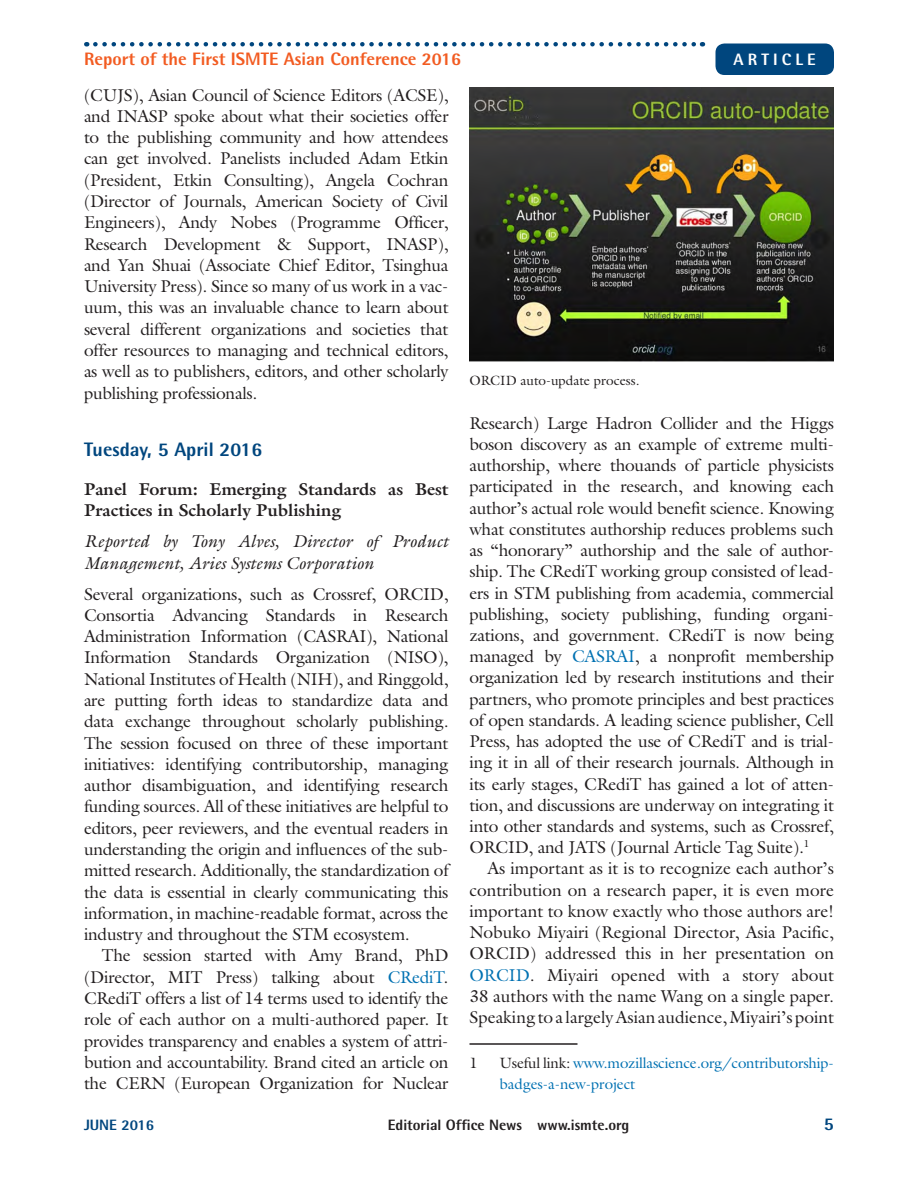
<style>
.page{position:relative;width:918px;height:1188px;background:#fff}
.page>*{position:absolute;margin:0;border:0;box-sizing:border-box;transform-origin:0 0}
.B_head{font:800 19.5px "Rotis Semi Sans Std";color:#00467e}
.t1{font:800 18px "Rotis Semi Sans Std";color:#f25b21}
.t2{font:800 18px "Rotis Semi Sans Std";color:#00467e}
.TX{font:17.25px/21.3px "Galliard";letter-spacing:-.015em;color:#231f20;text-align:justify}
.TX1{font:17.25px/21.3px "Galliard";letter-spacing:-.015em;color:#231f20;text-align:justify}
.Author_info{font:italic 17.25px/21.3px "Galliard";color:#231f20}
.TX1-2{font:700 17.25px/21.3px "Galliard";color:#231f20}
.t3{font:800 16.5px "Rotis Semi Sans Std";letter-spacing:.25em;color:#fff}
.FN{font:15px/21px "Galliard";letter-spacing:-.01em;color:#0071b2}
.t4{font:800 15px "Rotis Semi Sans Std";color:#231f20}
.t5{font:800 15px "Rotis Semi Sans Std";color:#00467e}
.FN-2{font:15px "Galliard";color:#231f20}
.FC{font:13.5px "Galliard";color:#231f20}
.s1{color:#0071b2}
.s2{color:#231f20}
</style>
<div class="page">
<div style="left:716px;top:44px;width:118px;height:31px;background:#00467e;border-radius:9px"></div>
<svg style="left:95px;top:42px;width:608px;height:5px"></svg>
<hr style="left:470px;top:1043px;width:108px;height:2px;background:#231f20">
<img style="left:470px;top:87px;width:364px;height:274px">
<p class="t1" style="left:84px;top:48px;width:379px">Report of the First ISMTE Asian Conference 2016</p>
<p class="t3" style="left:734px;top:49px;width:84px">ARTICLE</p>
<p class="TX1" style="left:84px;top:84px;width:366px">(CUJS), Asian Council of Science Editors (ACSE), and INASP spoke about what their societies offer to the publishing community and how attendees can get involved. Panelists included Adam Etkin (President, Etkin Consulting), Angela Cochran (Director of Journals, American Society of Civil Engineers), Andy Nobes (Programme Officer, Research Development &amp; Support, INASP), and Yan Shuai (Associate Chief Editor, Tsinghua University Press). Since so many of us work in a vac&shy;uum, this was an invaluable chance to learn about several different organizations and societies that offer resources to managing and technical editors, as well as to publishers, editors, and other scholarly publishing professionals.</p>
<p class="B_head" style="left:84px;top:437px;width:180px">Tuesday, 5 April 2016</p>
<p class="TX1-2" style="left:84px;top:478px;width:366px">Panel Forum: Emerging Standards as Best<br>Practices in Scholarly Publishing</p>
<p class="Author_info" style="left:84px;top:531px;width:366px">Reported by Tony Alves, Director of Product<br>Management, Aries Systems Corporation</p>
<p class="TX1" style="left:84px;top:583px;width:366px">Several organizations, such as Crossref, ORCID, Consortia Advancing Standards in Research Administration Information (CASRAI), National Information Standards Organization (NISO), National Institutes of Health (NIH), and Ringgold, are putting forth ideas to standardize data and data exchange throughout scholarly publishing.<br>The -session focused on three of these important initiatives: identifying contributorship, managing author disambiguation, and identifying research funding sources. All of these initiatives are helpful to editors, peer reviewers, and the eventual readers in understanding the origin and influences of the sub&shy;mitted research. Additionally, the standardization of the data is essential in clearly communicating this information, in machine-readable format, across the industry and throughout the STM ecosystem.</p>
<p class="TX" style="left:84px;top:945px;width:366px;text-indent:18px">The session started with Amy Brand, PhD (Director, MIT Press) talking about <span class="s1">CRediT</span>.<br>CRediT offers a list of 14 terms used to identify the role of each author on a multi-authored paper. It provides transparency and enables a system of attri&shy;bution and accountability. Brand cited an article on the CERN (European Organization for Nuclear</p>
<p class="FC" style="left:470px;top:372px;width:171px">ORCID auto-update process.</p>
<p class="TX" style="left:470px;top:412px;width:366px">Research) Large Hadron Collider and the Higgs boson discovery as an example of extreme multi&shy;authorship, where thouands of particle physicists participated in the research, and knowing each author’s actual role would benefit science. Knowing what constitutes authorship reduces problems such as “honorary” authorship and the sale of author&shy;ship. The CRediT working group consisted of lead&shy;ers in STM publishing from academia, commercial publishing, society publishing, funding organi&shy;zations, and government. CRediT is now being managed by <span class="s1">CASRAI</span>, a nonprofit membership organization led by research institutions and their partners, who promote principles and best practices of open standards. A leading science publisher, Cell Press, has adopted the use of CRediT and is trial&shy;ing it in all of their research journals. Although in its early stages, CRediT has gained a lot of atten&shy;tion, and discussions are underway on integrating it into other standards and systems, such as Crossref, ORCID, and JATS (Journal Article Tag Suite).<sup>1</sup></p>
<p class="TX" style="left:470px;top:858px;width:366px;text-indent:18px">As important as it is to recognize each author’s contribution on a research paper, it is even more important to know exactly who those authors are!<br>Nobuko Miyairi (Regional Director, Asia Pacific, ORCID) addressed this in her presentation on <span class="s1">ORCID</span>. Miyairi opened with a story about 38 authors with the name Wang on a single paper.<br>Speaking to a largely Asian audience, Miyairi’s point</p>
<p class="FN-2" style="left:470px;top:1054px;width:10px">1</p>
<p class="FN" style="left:500px;top:1052px;width:336px"><span class="s2">Useful link:</span> www.mozillascience.org/contributorship&shy;badges-a-new-project</p>
<p class="t5" style="left:84px;top:1115px;width:72px">JUNE 2016</p>
<p class="t4" style="left:388px;top:1115px;width:243px">Editorial Office News www.ismte.org</p>
<p class="t2" style="left:824px;top:1112px;width:12px">5</p>
</div>
